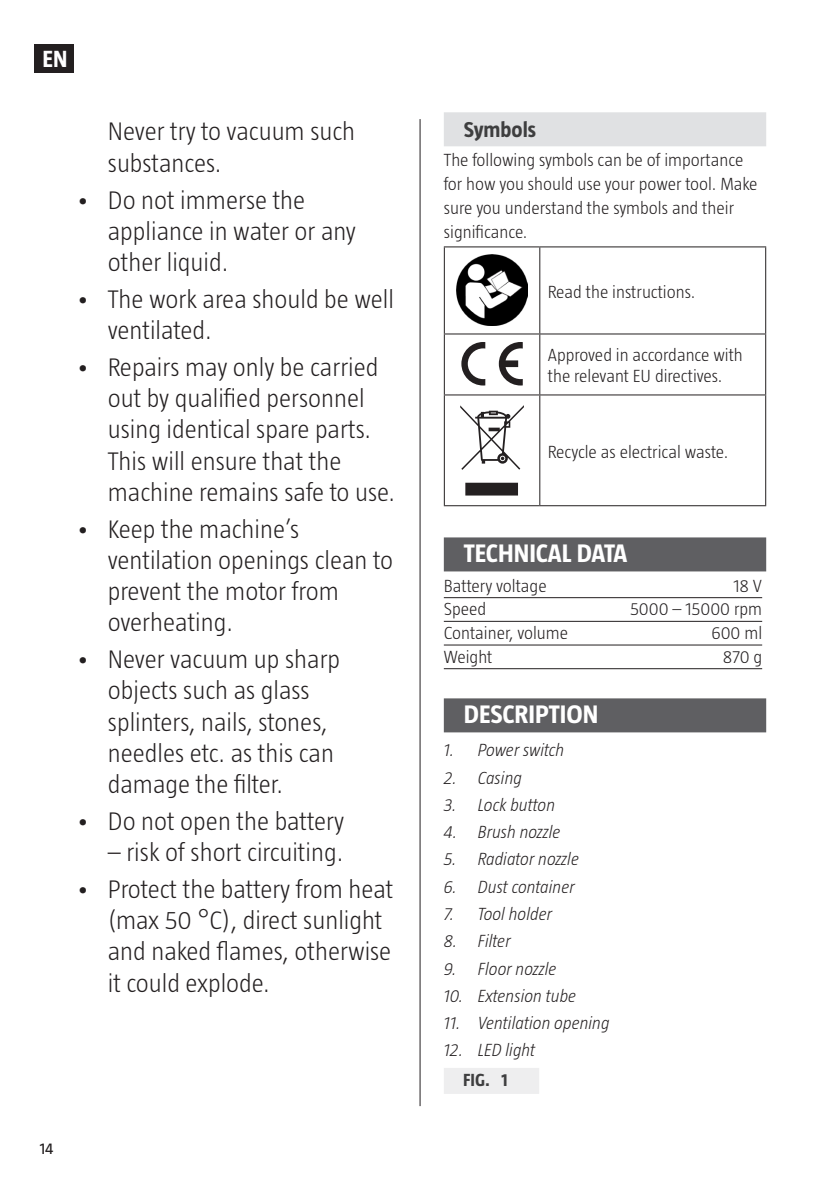
<style>
.page{position:relative;width:840px;height:1191px;background:#fff}
.page>*{position:absolute;margin:0;border:0;box-sizing:border-box;transform-origin:0 0}
.t1{font:300 26px/31.2px "Taz";color:#231f20}
.t2{font:700 26px "Taz";color:#fff}
.t3{font:700 24px "Taz";color:#fff}
.t4{font:700 22px "Taz";color:#3e3e3f}
.t5{font:300 18px/24px "Taz";color:#231f20}
.t6{font:italic 300 18px "Taz";color:#231f20}
.t7{font:700 18px "Taz";color:#3e3e3f}
.t8{font:16px "Taz";color:#231f20}
</style>
<div class="page">
<div style="left:35px;top:44px;width:39px;height:29px;background:#231f20"></div>
<hr style="left:419px;top:119px;width:1px;height:987px;background:#231f20">
<div style="left:443px;top:112px;width:322px;height:34px;background:#e0e1e3"></div>
<div style="left:443px;top:537px;width:322px;height:34px;background:#5f5f62"></div>
<hr style="left:443px;top:597px;width:318px;height:1px;background:#231f20">
<hr style="left:443px;top:621px;width:318px;height:1px;background:#231f20">
<hr style="left:443px;top:644px;width:318px;height:1px;background:#231f20">
<hr style="left:443px;top:668px;width:318px;height:1px;background:#231f20">
<div style="left:443px;top:698px;width:322px;height:34px;background:#5f5f62"></div>
<div style="left:443px;top:1068px;width:96px;height:26px;background:#eeeeef"></div>
<hr style="left:443px;top:246px;width:96px;height:1px;background:#231f20">
<hr style="left:443px;top:247px;width:1px;height:86px;background:#231f20">
<hr style="left:539px;top:246px;width:226px;height:1px;background:#231f20">
<hr style="left:539px;top:247px;width:1px;height:86px;background:#231f20">
<hr style="left:764px;top:247px;width:1px;height:86px;background:#231f20">
<hr style="left:443px;top:333px;width:96px;height:1px;background:#231f20">
<hr style="left:443px;top:334px;width:1px;height:60px;background:#231f20">
<hr style="left:539px;top:333px;width:226px;height:1px;background:#231f20">
<hr style="left:539px;top:334px;width:1px;height:60px;background:#231f20">
<hr style="left:764px;top:334px;width:1px;height:60px;background:#231f20">
<hr style="left:443px;top:394px;width:96px;height:1px;background:#231f20">
<hr style="left:539px;top:394px;width:226px;height:1px;background:#231f20">
<hr style="left:443px;top:395px;width:1px;height:110px;background:#231f20">
<hr style="left:539px;top:395px;width:1px;height:110px;background:#231f20">
<hr style="left:764px;top:395px;width:1px;height:110px;background:#231f20">
<hr style="left:443px;top:505px;width:96px;height:1px;background:#231f20">
<hr style="left:539px;top:505px;width:226px;height:1px;background:#231f20">
<img style="left:456px;top:255px;width:71px;height:71px">
<svg style="left:461px;top:342px;width:24px;height:43px"></svg>
<svg style="left:498px;top:342px;width:24px;height:43px"></svg>
<svg style="left:460px;top:405px;width:63px;height:90px"></svg>
<p class="t3" style="left:43px;top:45px;width:26px">EN</p>
<p class="t1" style="left:108px;top:116px;width:249px">Never try to vacuum such substances.</p>
<p class="t1" style="left:108px;top:184px;width:249px;text-indent:-32px">• Do not immerse the appliance in water or any other liquid.</p>
<p class="t1" style="left:108px;top:283px;width:287px;text-indent:-32px">• The work area should be well ventilated.</p>
<p class="t1" style="left:108px;top:351px;width:288px;text-indent:-32px">• Repairs may only be carried out by qualified personnel using identical spare parts.<br>This will ensure that the machine remains safe to use.</p>
<p class="t1" style="left:108px;top:513px;width:286px;text-indent:-32px">• Keep the machine’s ventilation openings clean to prevent the motor from overheating.</p>
<p class="t1" style="left:108px;top:643px;width:234px;text-indent:-32px">• Never vacuum up sharp objects such as glass splinters, nails, stones, needles etc. as this can damage the filter.</p>
<p class="t1" style="left:76px;top:805px;width:269px">• Do not open the battery</p>
<p class="t1" style="left:108px;top:836px;width:237px">– risk of short circuiting.</p>
<p class="t1" style="left:108px;top:873px;width:287px;text-indent:-32px">• Protect the battery from heat (max 50 °C), direct sunlight and naked flames, otherwise it could explode.</p>
<p class="t8" style="left:40px;top:1139px;width:15px">14</p>
<p class="t4" style="left:463px;top:117px;width:74px">Symbols</p>
<p class="t5" style="left:443px;top:148px;width:315px">The following symbols can be of importance for how you should use your power tool. Make sure you understand the symbols and their significance.</p>
<p class="t5" style="left:547px;top:279px;width:149px">Read the instructions.</p>
<p class="t5" style="left:547px;top:344px;width:196px;line-height:21.6px">Approved in accordance with the relevant EU directives.</p>
<p class="t5" style="left:547px;top:439px;width:182px">Recycle as electrical waste.</p>
<p class="t2" style="left:463px;top:539px;width:165px">TECHNICAL DATA</p>
<p class="t5" style="left:443px;top:573px;width:104px">Battery voltage</p>
<p class="t5" style="left:733px;top:573px;width:30px">18 V</p>
<p class="t5" style="left:443px;top:597px;width:44px">Speed</p>
<p class="t5" style="left:629px;top:597px;width:133px">5000 – 15000 rpm</p>
<p class="t5" style="left:443px;top:621px;width:126px">Container, volume</p>
<p class="t5" style="left:711px;top:621px;width:52px">600 ml</p>
<p class="t5" style="left:443px;top:644px;width:50px">Weight</p>
<p class="t5" style="left:722px;top:644px;width:41px">870 g</p>
<p class="t2" style="left:463px;top:700px;width:136px">DESCRIPTION</p>
<p class="t6" style="left:443px;top:740px;width:122px">1. Power switch</p>
<p class="t6" style="left:443px;top:767px;width:80px">2. Casing</p>
<p class="t6" style="left:443px;top:794px;width:113px">3. Lock button</p>
<p class="t6" style="left:443px;top:822px;width:118px">4. Brush nozzle</p>
<p class="t6" style="left:443px;top:849px;width:137px">5. Radiator nozzle</p>
<p class="t6" style="left:443px;top:876px;width:132px">6. Dust container</p>
<p class="t6" style="left:443px;top:903px;width:110px">7. Tool holder</p>
<p class="t6" style="left:443px;top:931px;width:68px">8. Filter</p>
<p class="t6" style="left:443px;top:958px;width:114px">9. Floor nozzle</p>
<p class="t6" style="left:443px;top:985px;width:134px">10. Extension tube</p>
<p class="t6" style="left:443px;top:1013px;width:167px">11. Ventilation opening</p>
<p class="t6" style="left:443px;top:1040px;width:93px">12. LED light</p>
<p class="t7" style="left:463px;top:1069px;width:46px">FIG. 1</p>
</div>
